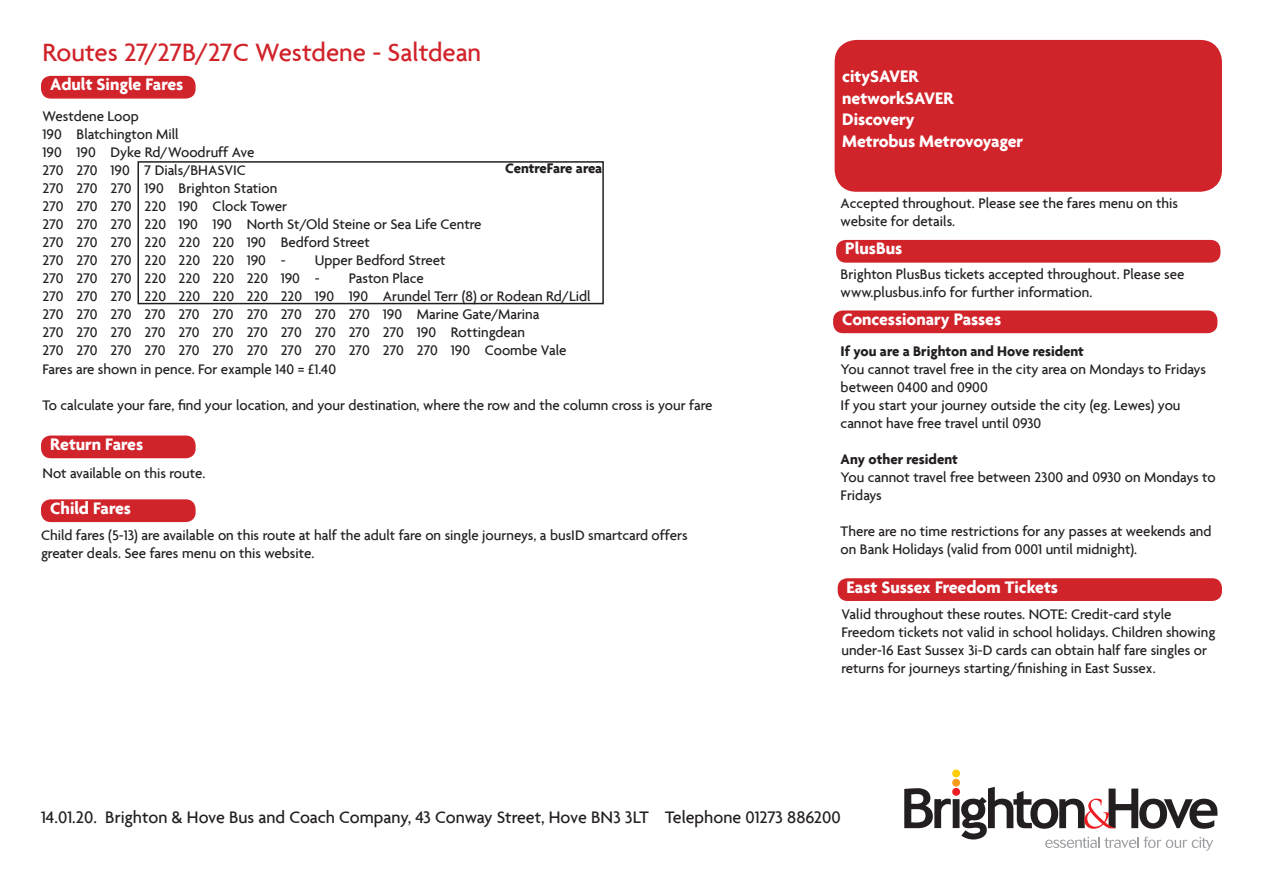
<style>
.page{position:relative;width:1263px;height:893px;background:#fff}
.page>*{position:absolute;margin:0;border:0;box-sizing:border-box;transform-origin:0 0}
.t1{font:500 27px "Agenda";color:#d1232a}
.t2{font:700 18px "Agenda";color:#fff}
.t3{font:500 18px "Agenda";color:#231f20}
.t4{font:500 15px/18px "Agenda";color:#231f20}
.t5{font:700 15px "Agenda";color:#231f20}
</style>
<div class="page">
<div style="left:42px;top:77px;width:153px;height:21px;background:#d1232a;border-radius:9px"></div>
<div style="left:41px;top:76px;width:155px;height:23px;border:2px solid #d1232a;border-radius:9px"></div>
<div style="left:42px;top:436px;width:153px;height:21px;background:#d1232a;border-radius:9px"></div>
<div style="left:41px;top:436px;width:155px;height:22px;border:2px solid #d1232a;border-radius:9px"></div>
<div style="left:42px;top:500px;width:153px;height:21px;background:#d1232a;border-radius:9px"></div>
<div style="left:41px;top:499px;width:155px;height:23px;border:2px solid #d1232a;border-radius:9px"></div>
<div style="left:838px;top:44px;width:380px;height:144px;background:#d1232a;border-radius:18px"></div>
<div style="left:835px;top:40px;width:387px;height:152px;border:8px solid #d1232a;border-radius:18px"></div>
<div style="left:837px;top:241px;width:383px;height:21px;background:#d1232a;border-radius:9px"></div>
<div style="left:836px;top:240px;width:384px;height:23px;border:2px solid #d1232a;border-radius:9px"></div>
<div style="left:834px;top:311px;width:383px;height:21px;background:#d1232a;border-radius:9px"></div>
<div style="left:833px;top:310px;width:384px;height:23px;border:2px solid #d1232a;border-radius:9px"></div>
<svg style="left:904px;top:769px;width:313px;height:82px"></svg>
<div style="left:838px;top:579px;width:383px;height:21px;background:#d1232a;border-radius:9px"></div>
<div style="left:838px;top:578px;width:384px;height:23px;border:2px solid #d1232a;border-radius:9px"></div>
<div style="left:137px;top:161px;width:467px;height:143px;border:2px solid #231f20"></div>
<p class="t1" style="left:43px;top:36px;width:440px">Routes 27/27B/27C Westdene - Saltdean</p>
<p class="t2" style="left:50px;top:73px;width:135px">Adult Single Fares</p>
<p class="t4" style="left:43px;top:107px;width:98px">Westdene Loop</p>
<p class="t4" style="left:43px;top:125px;width:138px">190 Blatchington Mill</p>
<p class="t4" style="left:43px;top:143px;width:213px">190 190 Dyke Rd/Woodruff Ave</p>
<p class="t4" style="left:43px;top:161px;width:205px">270 270 190 7 Dials/BHASVIC</p>
<p class="t4" style="left:43px;top:179px;width:236px">270 270 270 190 Brighton Station</p>
<p class="t4" style="left:43px;top:197px;width:246px">270 270 270 220 190 Clock Tower</p>
<p class="t4" style="left:43px;top:215px;width:441px">270 270 270 220 190 190 North St/Old Steine or Sea Life Centre</p>
<p class="t4" style="left:43px;top:233px;width:329px">270 270 270 220 220 220 190 Bedford Street</p>
<p class="t4" style="left:43px;top:251px;width:245px">270 270 270 220 220 220 190 -</p>
<p class="t4" style="left:315px;top:251px;width:132px">Upper Bedford Street</p>
<p class="t4" style="left:43px;top:269px;width:279px">270 270 270 220 220 220 220 190 -</p>
<p class="t4" style="left:349px;top:269px;width:77px">Paston Place</p>
<p class="t4" style="left:43px;top:287px;width:550px">270 270 270 220 220 220 220 220 190 190 Arundel Terr (8) or Rodean Rd/Lidl</p>
<p class="t4" style="left:43px;top:305px;width:498px">270 270 270 270 270 270 270 270 270 270 190 Marine Gate/Marina</p>
<p class="t4" style="left:43px;top:323px;width:484px">270 270 270 270 270 270 270 270 270 270 270 190 Rottingdean</p>
<p class="t4" style="left:43px;top:341px;width:525px">270 270 270 270 270 270 270 270 270 270 270 270 190 Coombe Vale</p>
<p class="t5" style="left:505px;top:159px;width:99px">CentreFare area</p>
<p class="t4" style="left:43px;top:360px;width:295px">Fares are shown in pence. For example 140 = £1.40</p>
<p class="t4" style="left:43px;top:396px;width:671px">To calculate your fare, find your location, and your destination, where the row and the column cross is your fare</p>
<p class="t2" style="left:50px;top:433px;width:95px">Return Fares</p>
<p class="t4" style="left:43px;top:464px;width:164px">Not available on this route.</p>
<p class="t2" style="left:50px;top:497px;width:83px">Child Fares</p>
<p class="t4" style="left:41px;top:526px;width:648px">Child fares (5-13) are available on this route at half the adult fare on single journeys, a busID smartcard offers greater deals. See fares menu on this website.</p>
<p class="t2" style="left:842px;top:65px;width:78px">citySAVER</p>
<p class="t2" style="left:842px;top:87px;width:113px">networkSAVER</p>
<p class="t2" style="left:842px;top:108px;width:74px">Discovery</p>
<p class="t2" style="left:842px;top:130px;width:183px">Metrobus Metrovoyager</p>
<p class="t4" style="left:841px;top:194px;width:339px">Accepted throughout. Please see the fares menu on this website for details.</p>
<p class="t2" style="left:845px;top:237px;width:59px">PlusBus</p>
<p class="t4" style="left:841px;top:264px;width:345px">Brighton PlusBus tickets accepted throughout. Please see www.plusbus.info for further information.</p>
<p class="t2" style="left:842px;top:308px;width:161px">Concessionary Passes</p>
<p class="t5" style="left:841px;top:341px;width:245px">If you are a Brighton and Hove resident</p>
<p class="t4" style="left:841px;top:359px;width:367px">You cannot travel free in the city area on Mondays to Fridays between 0400 and 0900</p>
<p class="t4" style="left:841px;top:395px;width:341px">If you start your journey outside the city (eg. Lewes) you cannot have free travel until 0930</p>
<p class="t5" style="left:841px;top:449px;width:119px">Any other resident</p>
<p class="t4" style="left:841px;top:467px;width:377px">You cannot travel free between 2300 and 0930 on Mondays to<br>Fridays</p>
<p class="t4" style="left:841px;top:521px;width:372px">There are no time restrictions for any passes at weekends and on Bank Holidays (valid from 0001 until midnight).</p>
<p class="t2" style="left:847px;top:576px;width:213px">East Sussex Freedom Tickets</p>
<p class="t4" style="left:841px;top:605px;width:376px">Valid throughout these routes. NOTE: Credit-card style Freedom tickets not valid in school holidays. Children showing under-16 East Sussex 3i-D cards can obtain half fare singles or returns for journeys starting/finishing in East Sussex.</p>
<p class="t3" style="left:41px;top:806px;width:801px">14.01.20. Brighton &amp; Hove Bus and Coach Company, 43 Conway Street, Hove BN3 3LT Telephone 01273 886200</p>
</div>
